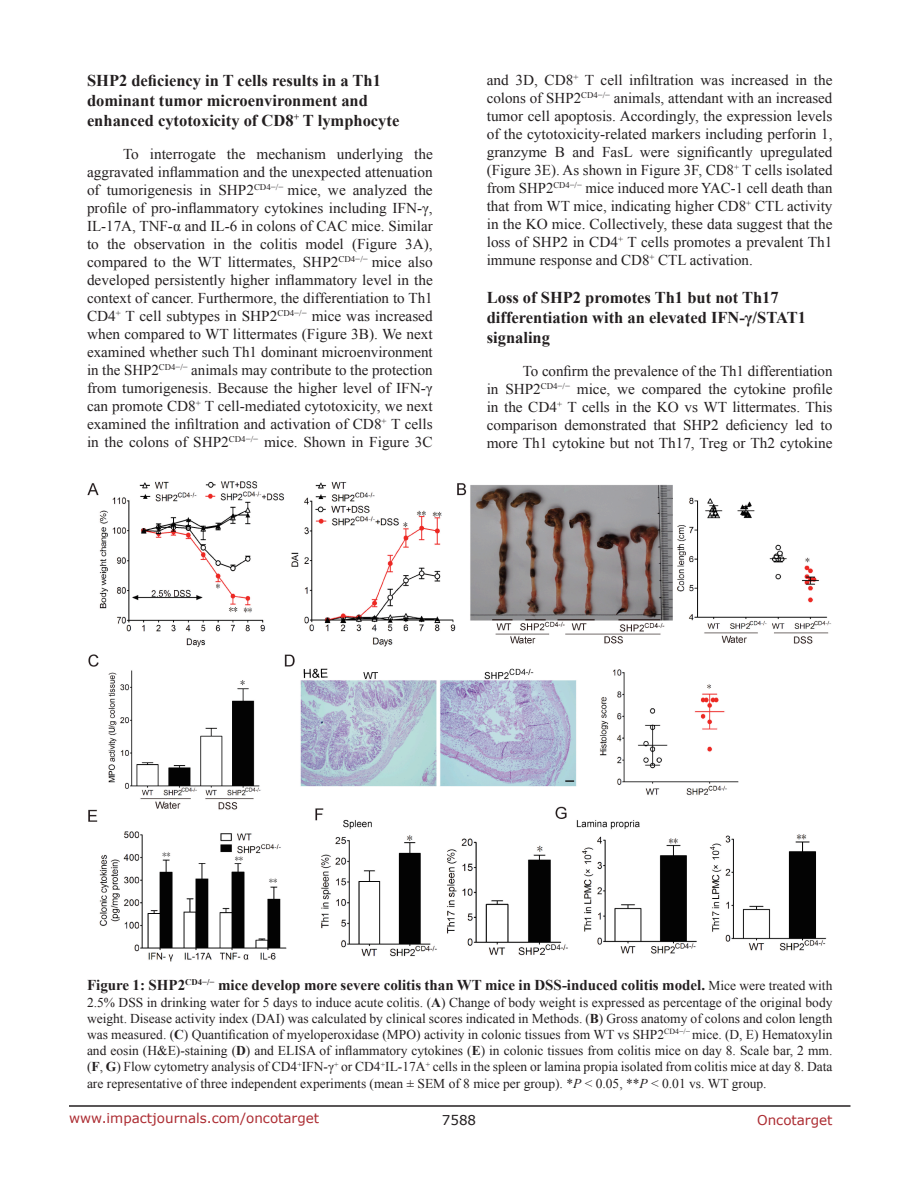
<style>
.page{position:relative;width:918px;height:1188px;background:#fff}
.page>*{position:absolute;margin:0;border:0;box-sizing:border-box;transform-origin:0 0}
.SubHeading_middle{font:700 16.5px/19.8px "Times New Roman";color:#231f20}
.BodyText{font:15px/18px "Times New Roman";color:#231f20;text-align:justify}
.FigureText{font:700 15px "Times New Roman";color:#231f20}
.FigureText-2{font:13.5px/16.2px "Times New Roman";color:#231f20;text-align:justify}
.t1{font:13.5px "Verdana";color:#ac2b31}
.t2{font:13.5px "Verdana";color:#231f20}
.s1{font-weight:400;font-size:13.5px}
.s2{font-weight:700}
.s3{font-style:italic}
</style>
<div class="page">
<hr style="left:69px;top:1105px;width:781px;height:2px;background:#231f20">
<img style="left:88px;top:481px;width:743px;height:480px">
<p class="SubHeading_middle" style="left:87px;top:70px;width:314px">SHP2 deficiency in T cells results in a Th1 dominant tumor microenvironment and enhanced cytotoxicity of CD8<sup>+</sup> T lymphocyte</p>
<p class="BodyText" style="left:87px;top:145px;width:347px;text-indent:36px">To interrogate the mechanism underlying the aggravated inflammation and the unexpected attenuation of tumorigenesis in SHP2<sup>CD4−/−</sup> mice, we analyzed the profile of pro-inflammatory cytokines including IFN-γ, IL-17A, TNF-α and IL-6 in colons of CAC mice. Similar to the observation in the colitis model (Figure 3A), compared to the WT littermates, SHP2<sup>CD4−/−</sup> mice also developed persistently higher inflammatory level in the context of cancer. Furthermore, the differentiation to Th1<br>CD4<sup>+</sup> T cell subtypes in SHP2<sup>CD4−/−</sup> mice was increased when compared to WT littermates (Figure 3B). We next examined whether such Th1 dominant microenvironment in the SHP2<sup>CD4−/−</sup> animals may contribute to the protection from tumorigenesis. Because the higher level of IFN-γ can promote CD8<sup>+</sup> T cell-mediated cytotoxicity, we next examined the infiltration and activation of CD8<sup>+</sup> T cells in the colons of SHP2<sup>CD4−/−</sup> mice. Shown in Figure 3C</p>
<p class="BodyText" style="left:487px;top:71px;width:347px">and 3D, CD8<sup>+</sup> T cell infiltration was increased in the colons of SHP2<sup>CD4−/−</sup> animals, attendant with an increased tumor cell apoptosis. Accordingly, the expression levels of the cytotoxicity-related markers including perforin 1, granzyme B and FasL were significantly upregulated (Figure 3E). As shown in Figure 3F, CD8<sup>+</sup> T cells isolated from SHP2<sup>CD4−/−</sup> mice induced more YAC-1 cell death than that from WT mice, indicating higher CD8<sup>+</sup> CTL activity in the KO mice. Collectively, these data suggest that the loss of SHP2 in CD4<sup>+</sup> T cells promotes a prevalent Th1 immune response and CD8<sup>+</sup> CTL activation.</p>
<p class="SubHeading_middle" style="left:487px;top:287px;width:321px">Loss of SHP2 promotes Th1 but not Th17 differentiation with an elevated IFN-γ/STAT1 signaling</p>
<p class="BodyText" style="left:487px;top:362px;width:347px;text-indent:36px">To confirm the prevalence of the Th1 differentiation in SHP2<sup>CD4−/−</sup> mice, we compared the cytokine profile in the CD4<sup>+</sup> T cells in the KO vs WT littermates. This comparison demonstrated that SHP2 deficiency led to more Th1 cytokine but not Th17, Treg or Th2 cytokine</p>
<p class="FigureText" style="left:87px;top:975px;width:747px">Figure 1: SHP2<sup>CD4−/−</sup> mice develop more severe colitis than WT mice in DSS-induced colitis model. <span class="s1">Mice were treated with</span></p>
<p class="FigureText-2" style="left:87px;top:994px;width:747px">2.5% DSS in drinking water for 5 days to induce acute colitis. (<span class="s2">A</span>) Change of body weight is expressed as percentage of the original body weight. Disease activity index (DAI) was calculated by clinical scores indicated in Methods. (<span class="s2">B</span>) Gross anatomy of colons and colon length was measured. (<span class="s2">C</span>) Quantification of myeloperoxidase (MPO) activity in colonic tissues from WT vs SHP2<sup>CD4−/−</sup> mice. (D, E) Hematoxylin and eosin (H&amp;E)-staining (<span class="s2">D</span>) and ELISA of inflammatory cytokines (<span class="s2">E</span>) in colonic tissues from colitis mice on day 8. Scale bar, 2 mm. (<span class="s2">F</span>, <span class="s2">G</span>) Flow cytometry analysis of CD4<sup>+</sup>IFN-γ<sup>+</sup> or CD4<sup>+</sup>IL-17A<sup>+</sup> cells in the spleen or lamina propia isolated from colitis mice at day 8. Data are representative of three independent experiments (mean ± SEM of 8 mice per group). *<span class="s3">P</span> &lt; 0.05, **<span class="s3">P</span> &lt; 0.01 vs. WT group.</p>
<p class="t1" style="left:69px;top:1109px;width:252px">www.impactjournals.com/oncotarget</p>
<p class="t2" style="left:442px;top:1111px;width:36px">7588</p>
<p class="t1" style="left:757px;top:1111px;width:77px">Oncotarget</p>
</div>
